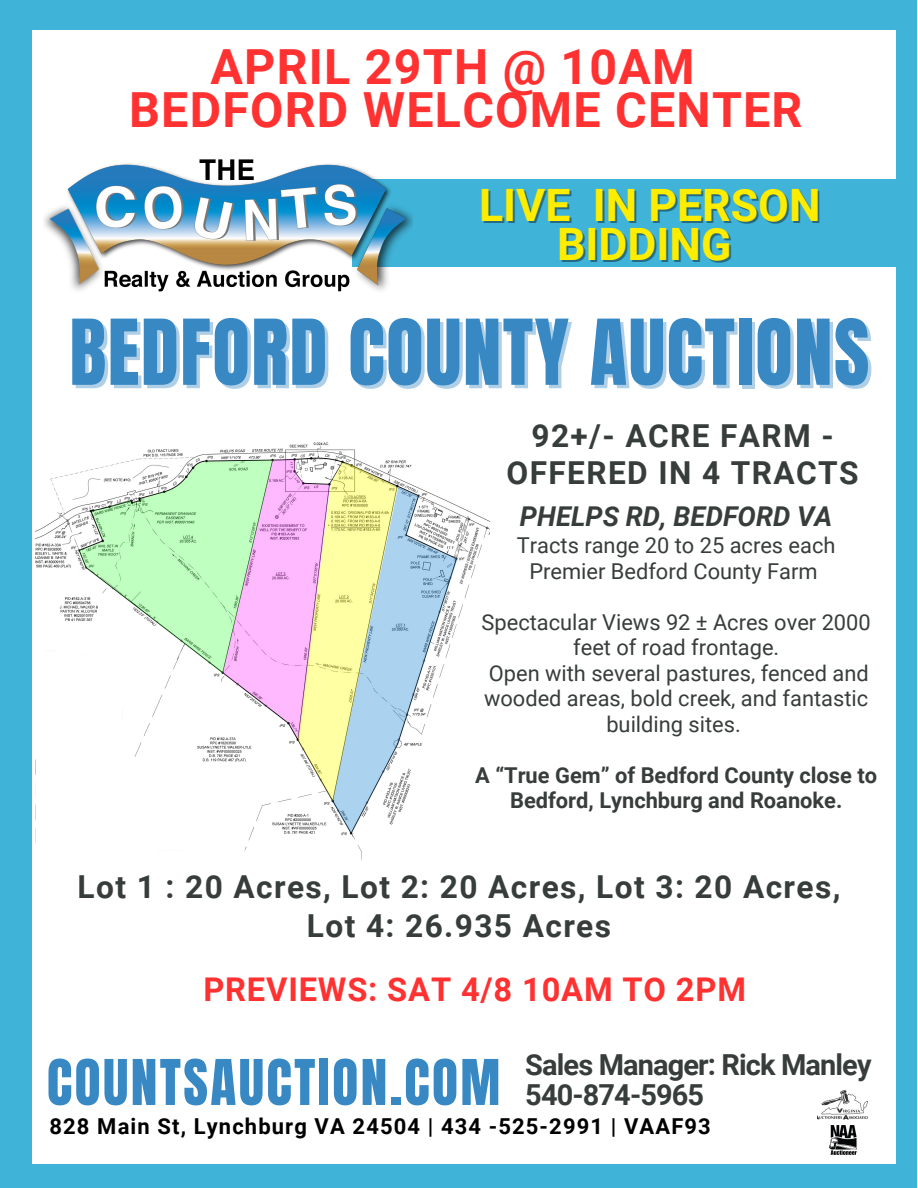
<style>
.page{position:relative;width:918px;height:1188px;background:#fff}
.page>*{position:absolute;margin:0;border:0;box-sizing:border-box;transform-origin:0 0}
.t1{font:77.1px "Anton";letter-spacing:.02em;color:#3788c3}
.t2{font:53.55px "Anton";letter-spacing:.045em;color:#3788c3}
.t3{font:700 48.45px/43.8px "Roboto";letter-spacing:.025em;color:#ff3131;text-align:center}
.t4{font:700 44.7px/39.3px "Roboto";color:#ffed00;text-align:center}
.t5{font:700 32.7px "Roboto";letter-spacing:.025em;color:#ff3131}
.t6{font:700 31.65px/36.9px "Roboto";letter-spacing:.045em;color:#373d3b;text-align:center}
.t7{font:700 28.95px/29.8px "Roboto";letter-spacing:-.03em;color:#373d3b}
.t8{font:italic 700 27.3px "Roboto";color:#373d3b}
.t9{font:21.9px/25.5px "Roboto";color:#373d3b;text-align:center}
.t10{font:700 21.9px/25.5px "Roboto";color:#373d3b;text-align:center}
.t11{font:700 21.9px "Roboto";letter-spacing:.05em;color:#000}
.s1{color:rgb(0 0 0/.4)}
</style>
<div class="page">
<div style="left:0;top:0;width:917px;height:1188px;background:#40b3d8"></div>
<div style="left:32px;top:31px;width:863px;height:1133px;background:#fff"></div>
<img style="left:829px;top:1126px;width:27px;height:29px">
<img style="left:818px;top:1090px;width:49px;height:30px">
<div style="left:352px;top:180px;width:550px;height:87px;background:#40b3d8"></div>
<img style="left:44px;top:159px;width:369px;height:133px">
<img style="left:36px;top:442px;width:453px;height:419px">
<div style="left:36px;top:757px;width:101px;height:111px;background:#fff"></div>
<h3 class="t3" style="left:129px;top:45px;width:675px">APRIL 29TH @ 10AM<br>BEDFORD WELCOME CENTER</h3>
<h3 class="t4" style="left:481px;top:186px;width:341px"><span class="s1">LIVE</span> IN PERSON<br>BIDDING</h3>
<h1 class="t1" style="left:69px;top:297px;width:802px">BEDFORD COUNTY AUCTIONS</h1>
<h3 class="t6" style="left:507px;top:418px;width:353px">92+/- ACRE FARM -<br>OFFERED IN 4 TRACTS</h3>
<p class="t8" style="left:520px;top:501px;width:314px">PHELPS RD, BEDFORD VA</p>
<p class="t9" style="left:517px;top:533px;width:320px">Tracts range 20 to 25 acres each<br>Premier Bedford County Farm</p>
<p class="t9" style="left:482px;top:610px;width:391px">Spectacular Views 92 ± Acres over 2000 feet of road frontage.<br>Open with several pastures, fenced and wooded areas, bold creek, and fantastic building sites.</p>
<p class="t10" style="left:475px;top:763px;width:403px">A “True Gem” of Bedford County close to<br>Bedford, Lynchburg and Roanoke.</p>
<h3 class="t6" style="left:78px;top:868px;width:764px;line-height:38.2px">Lot 1 : 20 Acres, Lot 2: 20 Acres, Lot 3: 20 Acres,<br>Lot 4: 26.935 Acres</h3>
<h3 class="t5" style="left:203px;top:970px;width:544px">PREVIEWS: SAT 4/8 10AM TO 2PM</h3>
<h2 class="t2" style="left:47px;top:1044px;width:455px">COUNTSAUCTION.COM</h2>
<h3 class="t7" style="left:525px;top:1050px;width:348px">Sales Manager: Rick Manley<br>540-874-5965</h3>
<p class="t11" style="left:50px;top:1114px;width:663px">828 Main St, Lynchburg VA 24504 | 434 -525-2991 | VAAF93</p>
</div>
